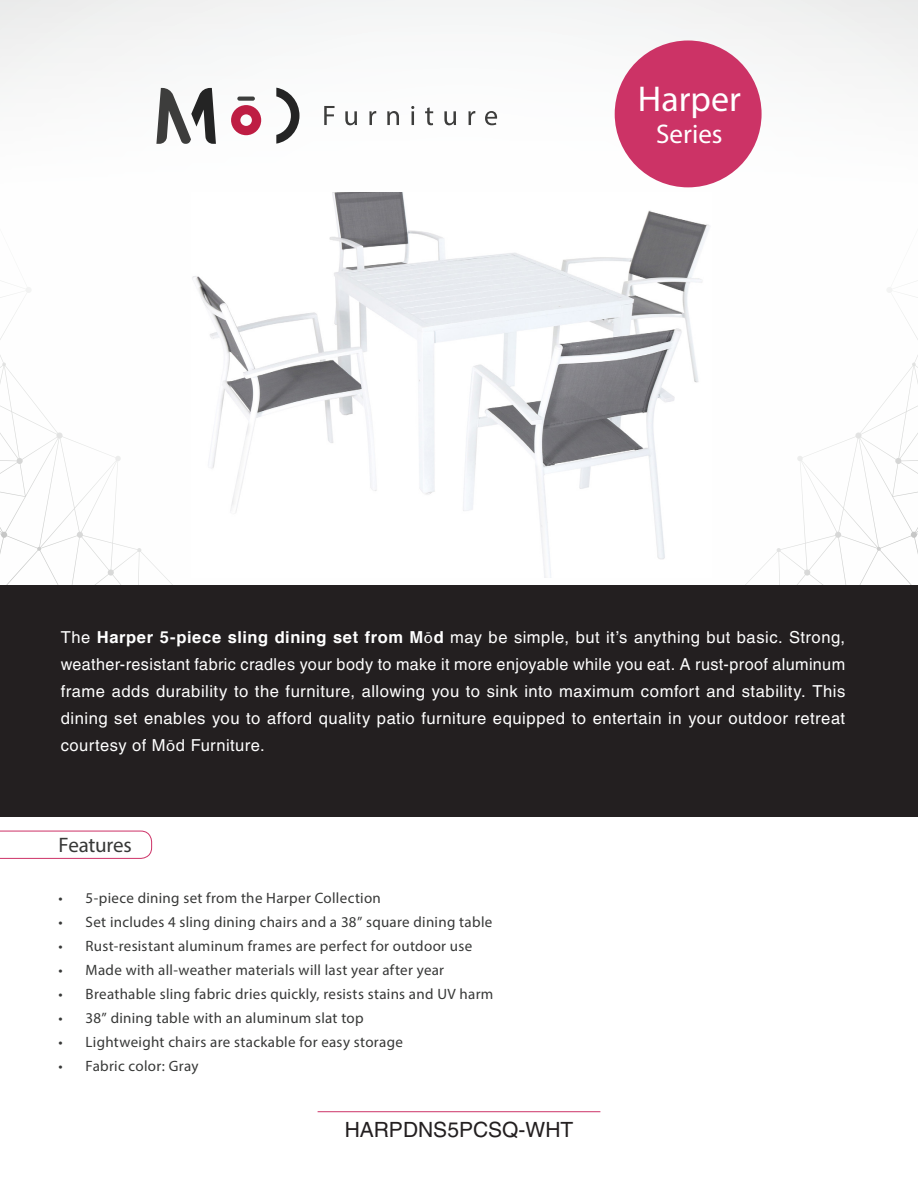
<style>
.page{position:relative;width:918px;height:1188px;background:#fff}
.page>*{position:absolute;margin:0;border:0;box-sizing:border-box;transform-origin:0 0}
.t1{font:36px "Myriad Pro";color:#fff}
.t2{font:27px "Myriad Pro";color:#fff}
.t3{font:21px "Helvetica";color:#231f20}
.New_Justification{font:21px "Myriad Pro";letter-spacing:-.01em;color:#373837}
.New_Justification-2{font:16.5px/27px "Helvetica";letter-spacing:.03em;color:#fff;text-align:justify}
.t4{font:15px "Myriad Pro";letter-spacing:.02em;color:#373837}
.s1{font-weight:700}
.s2{font-family:"Myriad Pro"}
</style>
<div class="page">
<svg style="left:231px;top:105px;width:30px;height:30px"></svg>
<svg style="left:156px;top:88px;width:60px;height:56px"></svg>
<svg style="left:276px;top:88px;width:23px;height:56px"></svg>
<svg style="left:237px;top:97px;width:18px;height:4px"></svg>
<svg style="left:324px;top:106px;width:11px;height:19px"></svg>
<svg style="left:345px;top:111px;width:12px;height:14px"></svg>
<svg style="left:369px;top:111px;width:7px;height:14px"></svg>
<svg style="left:387px;top:111px;width:12px;height:14px"></svg>
<svg style="left:411px;top:106px;width:3px;height:19px"></svg>
<svg style="left:425px;top:107px;width:8px;height:18px"></svg>
<svg style="left:444px;top:111px;width:12px;height:14px"></svg>
<svg style="left:468px;top:111px;width:7px;height:14px"></svg>
<svg style="left:485px;top:111px;width:12px;height:14px"></svg>
<div style="left:615px;top:40px;width:147px;height:147px;background:#c36;border-radius:50%"></div>
<hr style="left:318px;top:1111px;width:282px;height:1px;background:#cd3267">
<svg style="left:0;top:830px;width:152px;height:29px"></svg>
<svg style="left:745px;top:328px;width:173px;height:257px"></svg>
<svg style="left:0;top:321px;width:173px;height:264px"></svg>
<div style="left:0;top:585px;width:918px;height:231px;background:#231f20"></div>
<img style="left:193px;top:192px;width:516px;height:367px">
<p class="t1" style="left:638px;top:76px;width:105px">Harper</p>
<p class="t2" style="left:656px;top:117px;width:68px">Series</p>
<p class="New_Justification-2" style="left:61px;top:624px;width:786px">The <span class="s1">Harper 5-piece sling dining set from M</span><span class="s2">ō</span><span class="s1">d</span> may be simple, but it’s anything but basic. Strong, weather-resistant fabric cradles your body to make it more enjoyable while you eat. A rust-proof aluminum frame adds durability to the furniture, allowing you to sink into maximum comfort and stability. This dining set enables you to afford quality patio furniture equipped to entertain in your outdoor retreat courtesy of M<span class="s2">ō</span>d Furniture.</p>
<p class="New_Justification" style="left:59px;top:832px;width:75px">Features</p>
<p class="t4" style="left:59px;top:889px;width:324px">• 5-piece dining set from the Harper Collection</p>
<p class="t4" style="left:59px;top:913px;width:435px">• Set includes 4 sling dining chairs and a 38” square dining table</p>
<p class="t4" style="left:59px;top:937px;width:415px">• Rust-resistant aluminum frames are perfect for outdoor use</p>
<p class="t4" style="left:59px;top:961px;width:387px">• Made with all-weather materials will last year after year</p>
<p class="t4" style="left:59px;top:985px;width:436px">• Breathable sling fabric dries quickly, resists stains and UV harm</p>
<p class="t4" style="left:59px;top:1009px;width:306px">• 38” dining table with an aluminum slat top</p>
<p class="t4" style="left:59px;top:1033px;width:346px">• Lightweight chairs are stackable for easy storage</p>
<p class="t4" style="left:59px;top:1057px;width:141px">• Fabric color: Gray</p>
<p class="t3" style="left:345px;top:1118px;width:230px">HARPDNS5PCSQ-WHT</p>
</div>
